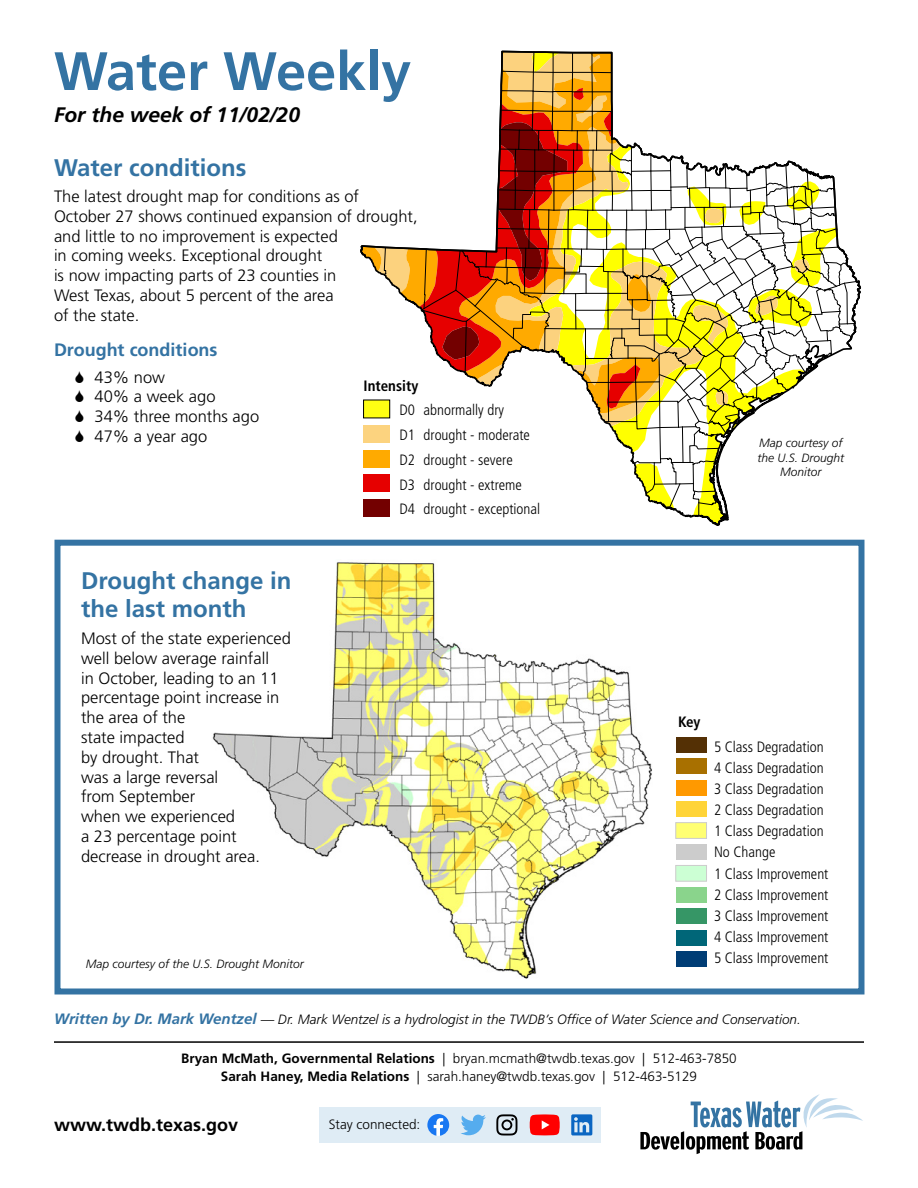
<style>
.page{position:relative;width:918px;height:1188px;background:#fff}
.page>*{position:absolute;margin:0;border:0;box-sizing:border-box;transform-origin:0 0}
.heading_1{font:700 54px "Frutiger LT Std";color:#3473a3}
.heading_2{font:700 24px/28.8px "Frutiger LT Std";color:#3473a3}
.heading_1_date_line{font:italic 700 21px "Frutiger LT Std";color:#000}
.contact_info{font:700 18px "Frutiger LT Std";color:#000}
.heading_3{font:700 18px "Frutiger LT Std";color:#3473a3}
.heading_2-2{font:300 16.5px/19.8px "Frutiger LT Std";color:#000}
.body{font:300 16.5px/19.8px "Frutiger LT Std";color:#000}
.t1{font:300 condensed 15px/21.1px "Frutiger LT Std";color:#000}
.t2{font:700 condensed 15px "Frutiger LT Std";color:#000}
.contact_info-2{font:300 13.5px/18px "Frutiger LT Std";color:#000;text-align:center}
.heading_4{font:italic 300 13.5px "Frutiger LT Std";color:#000}
.t3{font:italic 300 12px/14.4px "Frutiger LT Std";color:#000;text-align:center}
.s1{font-weight:700;font-size:15px;color:#3473a3}
.s2{font-weight:700}
</style>
<div class="page">
<div style="left:54px;top:540px;width:810px;height:454px;border:6px solid #3473a3"></div>
<div style="left:319px;top:1107px;width:282px;height:35px;background:#dfecf5"></div>
<svg style="left:731px;top:160px;width:130px;height:274px"></svg>
<svg style="left:360px;top:50px;width:371px;height:476px"></svg>
<div style="left:364px;top:400px;width:26px;height:18px;background:#ffff13"></div>
<div style="left:363px;top:400px;width:27px;height:18px;border:1px solid #000"></div>
<div style="left:364px;top:425px;width:26px;height:18px;background:#fcd37f"></div>
<div style="left:364px;top:450px;width:26px;height:18px;background:#fa0"></div>
<div style="left:364px;top:474px;width:26px;height:18px;background:#e60000"></div>
<div style="left:364px;top:499px;width:26px;height:18px;background:#730000"></div>
<img style="left:212px;top:562px;width:440px;height:416px">
<div style="left:676px;top:737px;width:31px;height:16px;background:#543005"></div>
<div style="left:676px;top:780px;width:31px;height:16px;background:#f90"></div>
<div style="left:676px;top:822px;width:31px;height:17px;background:#ffff73;border:1px solid #ccc"></div>
<div style="left:676px;top:844px;width:31px;height:16px;background:#ccc"></div>
<div style="left:676px;top:865px;width:31px;height:16px;background:#ccffd4;border:1px solid #ccc"></div>
<div style="left:676px;top:887px;width:31px;height:16px;background:#8ad48c"></div>
<div style="left:676px;top:908px;width:31px;height:16px;background:#369666"></div>
<div style="left:676px;top:930px;width:31px;height:16px;background:#006678"></div>
<div style="left:676px;top:951px;width:31px;height:16px;background:#003d75"></div>
<div style="left:676px;top:801px;width:31px;height:16px;background:#ffd438"></div>
<div style="left:676px;top:759px;width:31px;height:15px;background:#a87000"></div>
<hr style="left:54px;top:1041px;width:810px;height:2px;background:#000">
<svg style="left:640px;top:1094px;width:223px;height:60px"></svg>
<svg style="left:427px;top:1114px;width:22px;height:22px"></svg>
<svg style="left:461px;top:1115px;width:25px;height:20px"></svg>
<svg style="left:496px;top:1114px;width:21px;height:22px"></svg>
<svg style="left:530px;top:1114px;width:30px;height:21px"></svg>
<svg style="left:571px;top:1114px;width:21px;height:21px"></svg>
<p class="heading_1" style="left:54px;top:40px;width:359px">Water Weekly</p>
<p class="heading_1_date_line" style="left:54px;top:102px;width:248px">For the week of 11/02/20</p>
<p class="heading_2" style="left:54px;top:153px;width:194px">Water conditions</p>
<p class="body" style="left:54px;top:187px;width:365px">The latest drought map for conditions as of October 27 shows continued expansion of drought, and little to no improvement is expected<br>in coming weeks. Exceptional drought<br>is now impacting parts of 23 counties in<br>West Texas, about 5 percent of the area<br>of the state.</p>
<p class="heading_3" style="left:54px;top:339px;width:165px">Drought conditions</p>
<p class="heading_2-2" style="left:94px;top:367px;width:72px">43% now</p>
<p class="heading_2-2" style="left:94px;top:387px;width:123px">40% a week ago</p>
<p class="heading_2-2" style="left:94px;top:407px;width:166px">34% three months ago</p>
<p class="heading_2-2" style="left:94px;top:427px;width:114px">47% a year ago</p>
<p class="t2" style="left:364px;top:377px;width:56px">Intensity</p>
<p class="t1" style="left:400px;top:398px;width:142px;line-height:24.8px">D0 abnormally dry<br>D1 drought - moderate<br>D2 drought - severe<br>D3 drought - extreme<br>D4 drought - exceptional</p>
<p class="heading_2" style="left:81px;top:566px;width:212px">Drought change in the last month</p>
<p class="heading_2-2" style="left:81px;top:629px;width:211px">Most of the state experienced well below average rainfall<br>in October, leading to an 11 percentage point increase in the area of the<br>state impacted<br>by drought. That<br>was a large reversal<br>from September<br>when we experienced<br>a 23 percentage point decrease in drought area.</p>
<p class="t3" style="left:757px;top:436px;width:88px">Map courtesy of the U.S. Drought<br>Monitor</p>
<p class="t2" style="left:678px;top:713px;width:24px">Key</p>
<p class="t1" style="left:714px;top:736px;width:116px">5 Class Degradation<br>4 Class Degradation<br>3 Class Degradation<br>2 Class Degradation<br>1 Class Degradation<br>No Change<br>1 Class Improvement<br>2 Class Improvement<br>3 Class Improvement<br>4 Class Improvement</p>
<p class="t3" style="left:86px;top:956px;width:220px">Map courtesy of the U.S. Drought Monitor</p>
<p class="t1" style="left:714px;top:947px;width:116px">5 Class Improvement</p>
<p class="heading_4" style="left:54px;top:1011px;width:748px"><span class="s1">Written by Dr. Mark Wentzel</span> — Dr. Mark Wentzel is a hydrologist in the TWDB’s Office of Water Science and Conservation.</p>
<p class="contact_info-2" style="left:181px;top:1050px;width:557px"><span class="s2">Bryan McMath, Governmental Relations</span> | bryan.mcmath@twdb.texas.gov | 512-463-7850<br><span class="s2">Sarah Haney, Media Relations</span> | sarah.haney@twdb.texas.gov | 512-463-5129</p>
<p class="contact_info" style="left:54px;top:1114px;width:186px">www.twdb.texas.gov</p>
<p class="contact_info-2" style="left:329px;top:1116px;width:93px">Stay connected:</p>
</div>
